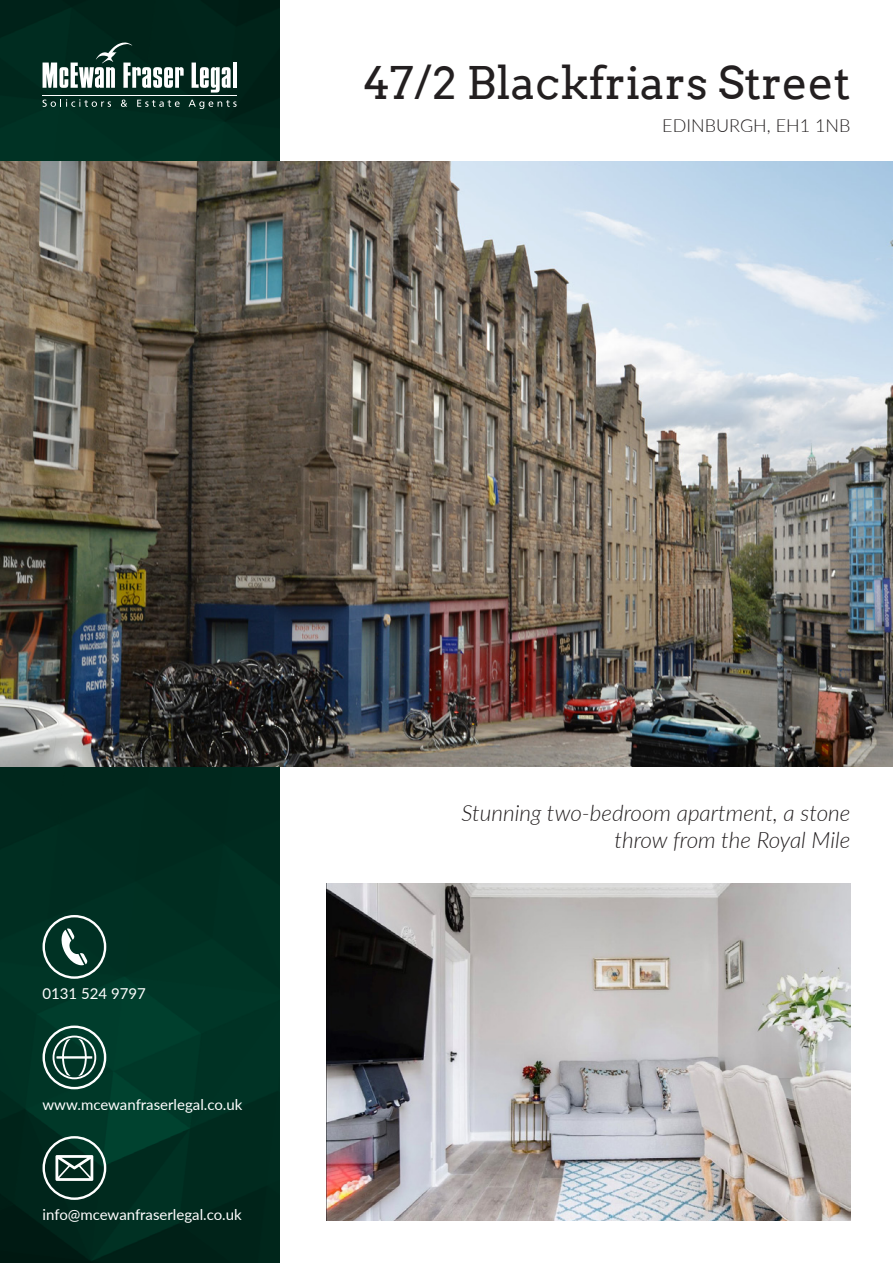
<style>
.page{position:relative;width:893px;height:1263px;background:#fff}
.page>*{position:absolute;margin:0;border:0;box-sizing:border-box;transform-origin:0 0}
.t1{font:45px "Arvo";color:#231f20}
.t2{font:italic 300 22.5px/27px "Lato";color:#231f20;text-align:right}
.t3{font:300 18px "Lato";color:#231f20}
.t4{font:15px "Lato";color:#fff}
</style>
<div class="page">
<img style="left:0;top:0;width:279px;height:1263px">
<img style="left:0;top:162px;width:893px;height:605px">
<svg style="left:43px;top:43px;width:141px;height:45px"></svg>
<svg style="left:192px;top:63px;width:39px;height:30px"></svg>
<hr style="left:233px;top:63px;width:4px;height:25px;background:#fff">
<hr style="left:43px;top:95px;width:194px;height:1px;background:#fff">
<svg style="left:43px;top:99px;width:68px;height:8px"></svg>
<svg style="left:121px;top:100px;width:6px;height:7px"></svg>
<svg style="left:137px;top:100px;width:43px;height:7px"></svg>
<svg style="left:189px;top:100px;width:48px;height:9px"></svg>
<img style="left:326px;top:883px;width:524px;height:337px">
<svg style="left:43px;top:915px;width:63px;height:64px;background:#335a4f"></svg>
<svg style="left:43px;top:1025px;width:63px;height:64px;background:#3a6559"></svg>
<svg style="left:43px;top:1136px;width:63px;height:64px;background:#3a5b52"></svg>
<h1 class="t1" style="left:363px;top:55px;width:489px">47/2 Blackfriars Street</h1>
<p class="t3" style="left:662px;top:113px;width:190px">EDINBURGH, EH1 1NB</p>
<p class="t4" style="left:43px;top:983px;width:105px">0131 524 9797</p>
<p class="t4" style="left:43px;top:1094px;width:201px">www.mcewanfraserlegal.co.uk</p>
<p class="t4" style="left:43px;top:1204px;width:201px">info@mcewanfraserlegal.co.uk</p>
<h2 class="t2" style="left:462px;top:798px;width:390px">Stunning two-bedroom apartment, a stone throw from the Royal Mile</h2>
</div>
